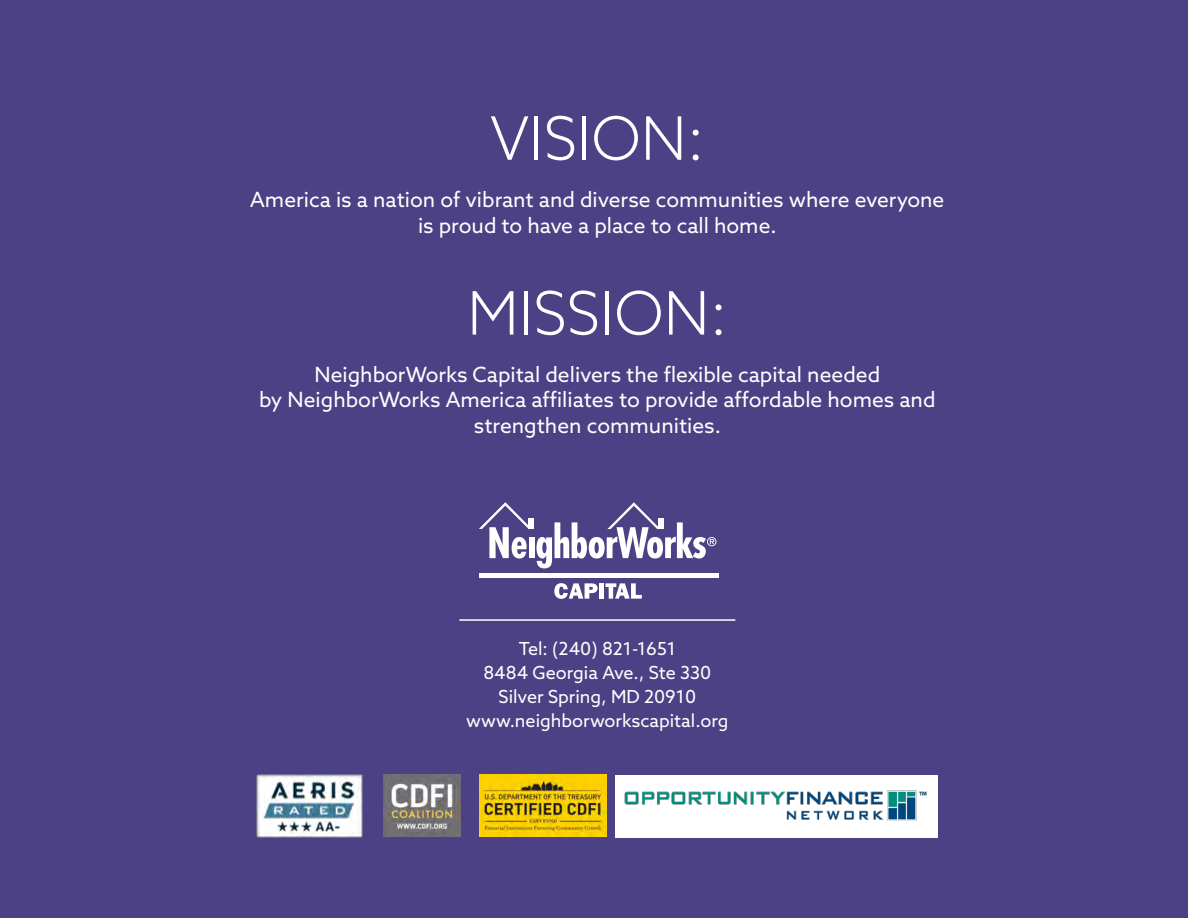
<style>
.page{position:relative;width:1188px;height:918px;background:#4d4185}
.page>*{position:absolute;margin:0;border:0;box-sizing:border-box;transform-origin:0 0}
.Section_Head{font:300 60px "Azo Sans";color:#fff}
.Body_1C{font:21px/25.2px "Azo Sans";color:#fff;text-align:center}
.Body_copy{font:18px "Azo Sans";color:#fff}
</style>
<div class="page">
<img style="left:257px;top:775px;width:106px;height:62px">
<img style="left:384px;top:775px;width:76px;height:62px">
<img style="left:479px;top:775px;width:127px;height:62px">
<div style="left:615px;top:775px;width:323px;height:62px;background:#fff"></div>
<img style="left:624px;top:790px;width:303px;height:31px">
<hr style="left:479px;top:573px;width:240px;height:4px;background:#fff">
<svg style="left:479px;top:502px;width:237px;height:66px"></svg>
<svg style="left:554px;top:583px;width:44px;height:16px"></svg>
<div style="left:599px;top:583px;width:5px;height:16px;background:#fff"></div>
<svg style="left:605px;top:583px;width:37px;height:16px"></svg>
<hr style="left:459px;top:619px;width:276px;height:2px;background:#fff">
<p class="Section_Head" style="left:490px;top:99px;width:216px">VISION:</p>
<p class="Body_1C" style="left:250px;top:187px;width:696px">America is a nation of vibrant and diverse communities where everyone is proud to have a place to call home.</p>
<p class="Section_Head" style="left:467px;top:274px;width:262px">MISSION:</p>
<p class="Body_1C" style="left:259px;top:362px;width:678px">NeighborWorks Capital delivers the flexible capital needed<br>by NeighborWorks America affiliates to provide affordable homes and strengthen communities.</p>
<p class="Body_copy" style="left:519px;top:637px;width:159px">Tel: (240) 821-1651</p>
<p class="Body_copy" style="left:483px;top:661px;width:229px">8484 Georgia Ave. , Ste 330</p>
<p class="Body_copy" style="left:499px;top:685px;width:199px">Silver Spring, MD 20910</p>
<p class="Body_copy" style="left:466px;top:709px;width:264px">www. neighborworkscapital.org</p>
</div>
